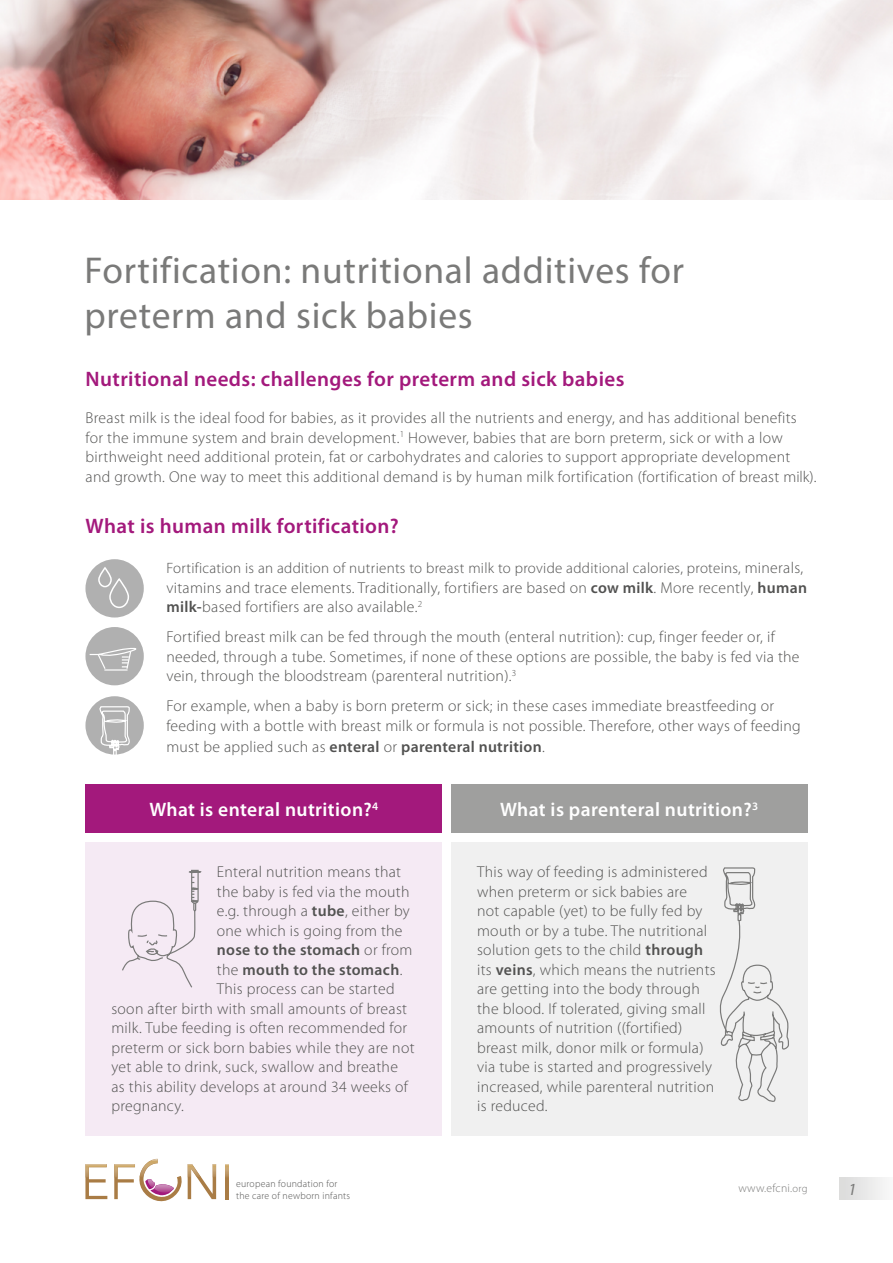
<style>
.page{position:relative;width:893px;height:1263px;background:#fff}
.page>*{position:absolute;margin:0;border:0;box-sizing:border-box;transform-origin:0 0}
.t1{font:37.5px/45px "Myriad Pro";letter-spacing:.02em;color:#7a7a79}
.t2{font:600 21px "Myriad Pro";letter-spacing:.02em;color:#a3197c}
.t3{font:600 19.5px "Myriad Pro";letter-spacing:.02em;color:#fff}
.t4{font:italic 17.1px "Myriad Pro";color:#7a7a79}
.t5{font:300 15.75px/19.5px "Myriad Pro";letter-spacing:.02em;color:#525251}
.t6{font:600 15.75px "Myriad Pro";letter-spacing:.02em;color:#525251}
.t7{font:300 15px "Myriad Pro";letter-spacing:.02em;color:#525251}
.t8{font:300 11.7px "Myriad Pro";letter-spacing:.02em;color:#7a7a79}
.t9{font:300 10.05px/12.1px "Myriad Pro";letter-spacing:.025em;color:#525251}
.s1{font-size:15.75px}
.s2{font-weight:600}
.s3{font-weight:300}
.s4{font-size:10.65px}
</style>
<div class="page">
<div style="left:86px;top:842px;width:356px;height:293px;background:#f5eaf4"></div>
<div style="left:451px;top:842px;width:356px;height:293px;background:#f0f0f0"></div>
<svg style="left:85px;top:1164px;width:22px;height:35px"></svg>
<img style="left:86px;top:1164px;width:21px;height:13px">
<svg style="left:114px;top:1164px;width:68px;height:38px"></svg>
<img style="left:140px;top:1159px;width:18px;height:18px">
<svg style="left:188px;top:1177px;width:28px;height:22px"></svg>
<hr style="left:225px;top:1164px;width:4px;height:35px;background:#a97c45">
<img style="left:188px;top:1164px;width:28px;height:13px">
<svg style="left:226px;top:1164px;width:3px;height:13px"></svg>
<div style="left:839px;top:1177px;width:54px;height:22px;background:linear-gradient(to right,#dadada,#f8f8f8)"></div>
<img style="left:0;top:0;width:893px;height:200px">
<svg style="left:719px;top:867px;width:70px;height:235px"></svg>
<svg style="left:122px;top:869px;width:79px;height:119px"></svg>
<div style="left:85px;top:784px;width:357px;height:49px;background:#a3197c"></div>
<div style="left:451px;top:784px;width:356px;height:49px;background:#9f9f9e"></div>
<div style="left:85px;top:559px;width:59px;height:58px;background:#b0b0b0;border-radius:50%"></div>
<div style="left:85px;top:627px;width:59px;height:58px;background:#b0b0b0;border-radius:50%"></div>
<div style="left:85px;top:696px;width:59px;height:58px;background:#b0b0b0;border-radius:50%"></div>
<svg style="left:98px;top:568px;width:31px;height:40px"></svg>
<svg style="left:99px;top:706px;width:31px;height:49px"></svg>
<hr style="left:104px;top:669px;width:24px;height:2px;background:#fff">
<svg style="left:90px;top:645px;width:54px;height:25px"></svg>
<h1 class="t1" style="left:85px;top:247px;width:601px">Fortification: nutritional additives for preterm and sick babies</h1>
<h2 class="t2" style="left:86px;top:365px;width:540px">Nutritional needs: challenges for preterm and sick babies</h2>
<p class="t5" style="left:86px;top:408px;width:732px">Breast milk is the ideal food for babies, as it provides all the nutrients and energy, and has additional benefits for the immune system and brain development.<sup>1</sup> However, babies that are born preterm, sick or with a low birthweight need additional protein, fat or carbohydrates and calories to support appropriate development and growth. One way to meet this additional demand is by human milk fortification (fortification of breast milk).</p>
<h2 class="t2" style="left:86px;top:512px;width:315px">What is human milk fortification?</h2>
<p class="t7" style="left:166px;top:560px;width:638px">Fortification is an addition of nutrients to breast milk to provide additional calories, proteins, <span class="s1">minerals,</span></p>
<p class="t5" style="left:166px;top:578px;width:642px">vitamins and trace elements. Traditionally, fortifiers are based on <span class="s2">cow milk</span>. More recently, <span class="s2">human milk-</span>based fortifiers are also available.<sup>2</sup></p>
<p class="t5" style="left:166px;top:627px;width:635px">Fortified breast milk can be fed through the mouth (enteral nutrition): cup, finger feeder or, if needed, through a tube. Sometimes, if none of these options are possible, the baby is fed via the vein, through the bloodstream (parenteral nutrition).<sup>3</sup></p>
<p class="t5" style="left:166px;top:696px;width:636px">For example, when a baby is born preterm or sick; in these cases immediate breastfeeding or feeding with a bottle with breast milk or formula is not possible. Therefore, other ways of feeding</p>
<p class="t6" style="left:166px;top:736px;width:380px"><span class="s3">must be applied such as</span> enteral <span class="s3">or</span> parenteral nutrition<span class="s3">.</span></p>
<p class="t3" style="left:149px;top:797px;width:231px">What is enteral nutrition?<sup>4</sup></p>
<p class="t3" style="left:500px;top:797px;width:260px">What is parenteral nutrition?<sup>3</sup></p>
<p class="t5" style="left:217px;top:862px;width:186px">Enteral nutrition means that</p>
<p class="t5" style="left:217px;top:882px;width:194px">the baby is fed via the mouth</p>
<p class="t5" style="left:217px;top:901px;width:195px">e.g. through a <span class="s2">tube</span>, either by</p>
<p class="t5" style="left:217px;top:921px;width:187px">one which is going from the</p>
<p class="t6" style="left:217px;top:940px;width:197px">nose to the stomach <span class="s3">or from</span></p>
<p class="t6" style="left:217px;top:959px;width:187px"><span class="s3">the</span> mouth to the stomach<span class="s3">.</span></p>
<p class="t5" style="left:217px;top:979px;width:179px">This process can be started</p>
<p class="t5" style="left:111px;top:999px;width:297px">soon after birth with small amounts of breast</p>
<p class="t5" style="left:111px;top:1018px;width:297px">milk. Tube feeding is often recommended for</p>
<p class="t5" style="left:111px;top:1038px;width:305px">preterm or sick born babies while they are not</p>
<p class="t5" style="left:111px;top:1057px;width:288px">yet able to drink, suck, swallow and breathe</p>
<p class="t5" style="left:111px;top:1077px;width:298px">as this ability develops at around 34 weeks of</p>
<p class="t5" style="left:111px;top:1096px;width:74px">pregnancy.</p>
<p class="t5" style="left:477px;top:862px;width:240px">This way of feeding is administered when preterm or sick babies are<br>not capable (yet) to be fully fed by mouth or by a tube. The nutritional solution gets to the child <span class="s2">through </span>its <span class="s2">veins</span>, which means the nutrients are getting into the body through the blood. If tolerated, giving small amounts of nutrition ((fortified) breast milk, donor milk or formula) via tube is started and progressively increased, while parenteral nutrition is reduced.</p>
<p class="t9" style="left:236px;top:1177px;width:115px">european foundation for the care of newborn infants</p>
<p class="t8" style="left:738px;top:1182px;width:71px">www.efcni.<span class="s4">org</span></p>
<p class="t4" style="left:848px;top:1178px;width:10px">1</p>
</div>
